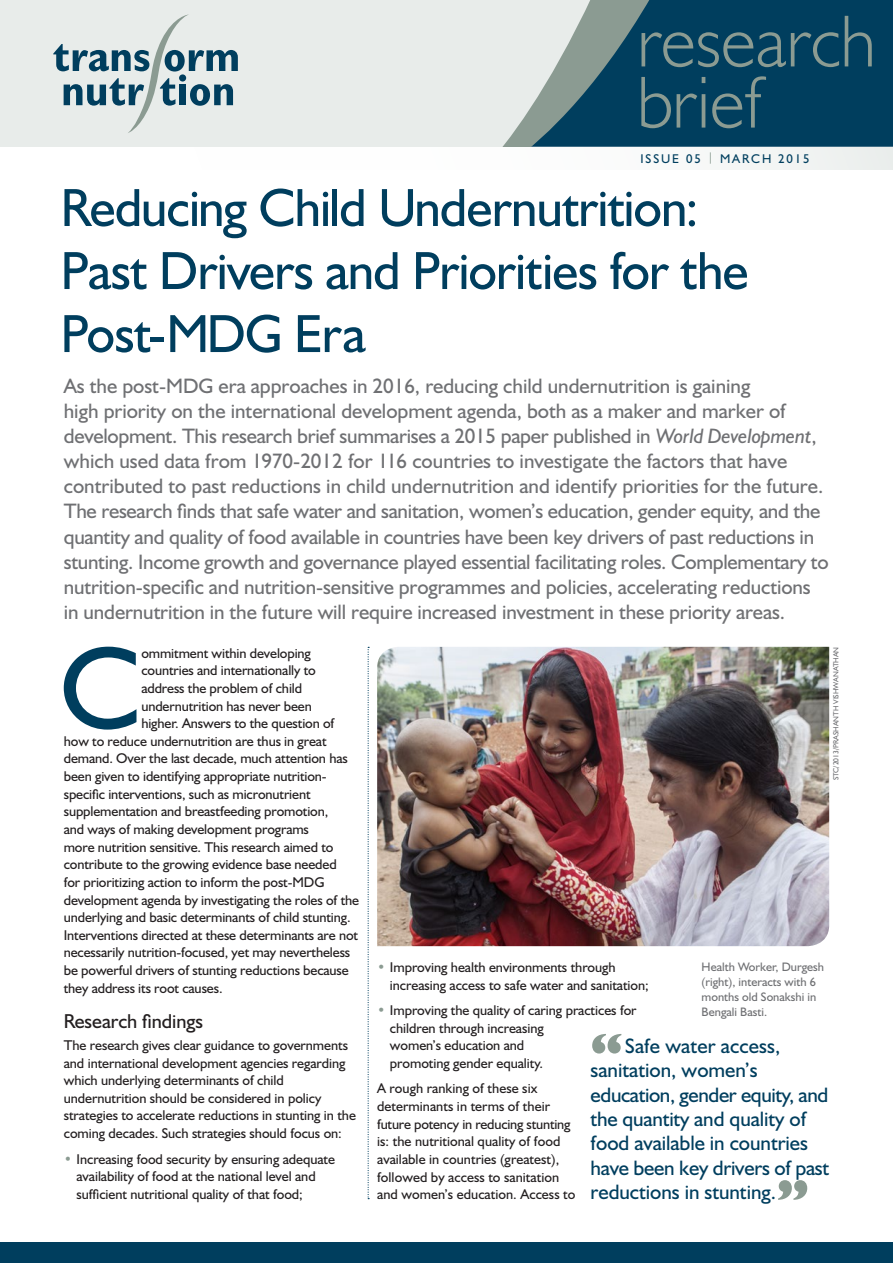
<style>
.page{position:relative;width:893px;height:1263px;background:#fff}
.page>*{position:absolute;margin:0;border:0;box-sizing:border-box;transform-origin:0 0}
.t1{font:117.45px "Humanist 521 BT";color:#003e5e}
.t2{font:300 74.1px/61.1px "Humanist 521 BT";letter-spacing:-.005em;color:#8b9b92}
.t3{font:54px/63px "Humanist 521 BT";letter-spacing:-.015em;color:#003e5e}
.t4{font:800 51px "Humanist 521 BT";color:#8b9b92}
.t5{font:21px/25px "Humanist 521 BT";letter-spacing:-.005em;color:#6f7073}
.t6{font:21px/24.5px "Humanist 521 BT";color:#003e5e}
.t7{font:20.25px "Humanist 521 BT";color:#231f20}
.t8{font:14.25px/17.7px "Humanist 521 BT";letter-spacing:-.005em;color:#231f20}
.t9{font:12.75px "Humanist 521 BT";letter-spacing:.15em;color:#003e5e}
.t10{font:12.3px/15px "Humanist 521 BT";color:#6f7073}
.t11{font:7.5px "Humanist 521 BT";color:#6f7073}
.s1{font-size:11.25px;color:#8b9b92}
.s2{font-style:italic}
.s3{font-weight:800;color:#8b9b92}
</style>
<div class="page">
<div style="left:0;top:1243px;width:893px;height:20px;background:#003e5e"></div>
<div style="left:0;top:147px;width:893px;height:23px;background:linear-gradient(to right,#fff,#f2f4f3)"></div>
<div style="left:0;top:0;width:893px;height:147px;background:#e8ecea"></div>
<svg style="left:502px;top:0;width:391px;height:147px;background:#2d5e75"></svg>
<svg style="left:53px;top:14px;width:185px;height:119px"></svg>
<img style="left:377px;top:647px;width:452px;height:299px">
<svg style="left:368px;top:647px;width:1px;height:552px"></svg>
<h2 class="t2" style="left:637px;top:9px;width:241px">research brief</h2>
<p class="t9" style="left:640px;top:151px;width:171px">ISSUE 05 <span class="s1">|</span> MARCH 2015</p>
<h3 class="t3" style="left:61px;top:175px;width:689px">Reducing Child Undernutrition:<br>Past Drivers and Priorities for the<br>Post-MDG Era</h3>
<p class="t5" style="left:64px;top:373px;width:766px">As the post-MDG era approaches in 2016, reducing child undernutrition is gaining<br>high priority on the international development agenda, both as a maker and marker of development. This research brief summarises a 2015 paper published in <span class="s2">World Development</span>, which used data from 1970-2012 for 116 countries to investigate the factors that have contributed to past reductions in child undernutrition and identify priorities for the future.<br>The research finds that safe water and sanitation, women’s education, gender equity, and the quantity and quality of food available in countries have been key drivers of past reductions in stunting. Income growth and governance played essential facilitating roles. Complementary to nutrition-specific and nutrition-sensitive programmes and policies, accelerating reductions in undernutrition in the future will require increased investment in these priority areas.</p>
<h1 class="t1" style="left:60px;top:616px;width:83px">C</h1>
<p class="t8" style="left:141px;top:644px;width:171px">ommitment within developing</p>
<p class="t8" style="left:141px;top:661px;width:176px">countries and internationally to</p>
<p class="t8" style="left:141px;top:679px;width:162px">address the problem of child</p>
<p class="t8" style="left:141px;top:697px;width:172px">undernutrition has never been</p>
<p class="t8" style="left:141px;top:714px;width:195px">higher. Answers to the question of</p>
<p class="t8" style="left:64px;top:732px;width:264px">how to reduce undernutrition are thus in great</p>
<p class="t8" style="left:64px;top:749px;width:285px">demand. Over the last decade, much attention has</p>
<p class="t8" style="left:64px;top:767px;width:264px">been given to identifying appropriate nutrition-</p>
<p class="t8" style="left:64px;top:785px;width:248px">specific interventions, such as micronutrient</p>
<p class="t8" style="left:64px;top:802px;width:266px">supplementation and breastfeeding promotion,</p>
<p class="t8" style="left:64px;top:820px;width:247px">and ways of making development programs</p>
<p class="t8" style="left:64px;top:838px;width:271px">more nutrition sensitive. This research aimed to</p>
<p class="t8" style="left:64px;top:855px;width:274px">contribute to the growing evidence base needed</p>
<p class="t8" style="left:64px;top:873px;width:262px">for prioritizing action to inform the post-MDG</p>
<p class="t8" style="left:64px;top:890px;width:297px">development agenda by investigating the roles of the</p>
<p class="t8" style="left:64px;top:908px;width:288px">underlying and basic determinants of child stunting.</p>
<p class="t8" style="left:64px;top:926px;width:296px">Interventions directed at these determinants are not</p>
<p class="t8" style="left:64px;top:943px;width:288px">necessarily nutrition-focused, yet may nevertheless</p>
<p class="t8" style="left:64px;top:961px;width:287px">be powerful drivers of stunting reductions because</p>
<p class="t8" style="left:64px;top:979px;width:160px">they address its root causes.</p>
<h3 class="t7" style="left:64px;top:1008px;width:141px">Research findings</h3>
<p class="t8" style="left:64px;top:1036px;width:294px">The research gives clear guidance to governments and international development agencies regarding which underlying determinants of child undernutrition should be considered in policy strategies to accelerate reductions in stunting in the coming decades. Such strategies should focus on:</p>
<p class="t8" style="left:77px;top:1149px;width:260px;text-indent:-13px"><span class="s3">•</span> Increasing food security by ensuring adequate availability of food at the national level and sufficient nutritional quality of that food;</p>
<p class="t11" style="left:831px;top:780px;width:135px;rotate:-90deg">STC/2013/PRASHANTH VISHWANATHAN</p>
<p class="t8" style="left:390px;top:958px;width:260px;text-indent:-13px"><span class="s3">•</span> Improving health environments through increasing access to safe water and sanitation;</p>
<p class="t8" style="left:390px;top:1001px;width:248px;text-indent:-13px"><span class="s3">•</span> Improving the quality of caring practices for children through increasing<br>women’s education and<br>promoting gender equality.</p>
<p class="t8" style="left:377px;top:1079px;width:200px">A rough ranking of these six determinants in terms of their future potency in reducing stunting is: the nutritional quality of food available in countries (greatest), followed by access to sanitation and women’s education. Access to</p>
<p class="t10" style="left:702px;top:959px;width:124px">Health Worker, Durgesh (right), interacts with 6 months old Sonakshi in<br>Bengali Basti.</p>
<h3 class="t4" style="left:591px;top:1020px;width:33px">“</h3>
<h3 class="t6" style="left:591px;top:1033px;width:240px;text-indent:35px">Safe water access, sanitation, women’s education, gender equity, and the quantity and quality of food available in countries have been key drivers of past reductions in stunting.</h3>
<h3 class="t4" style="left:777px;top:1166px;width:33px">”</h3>
</div>
